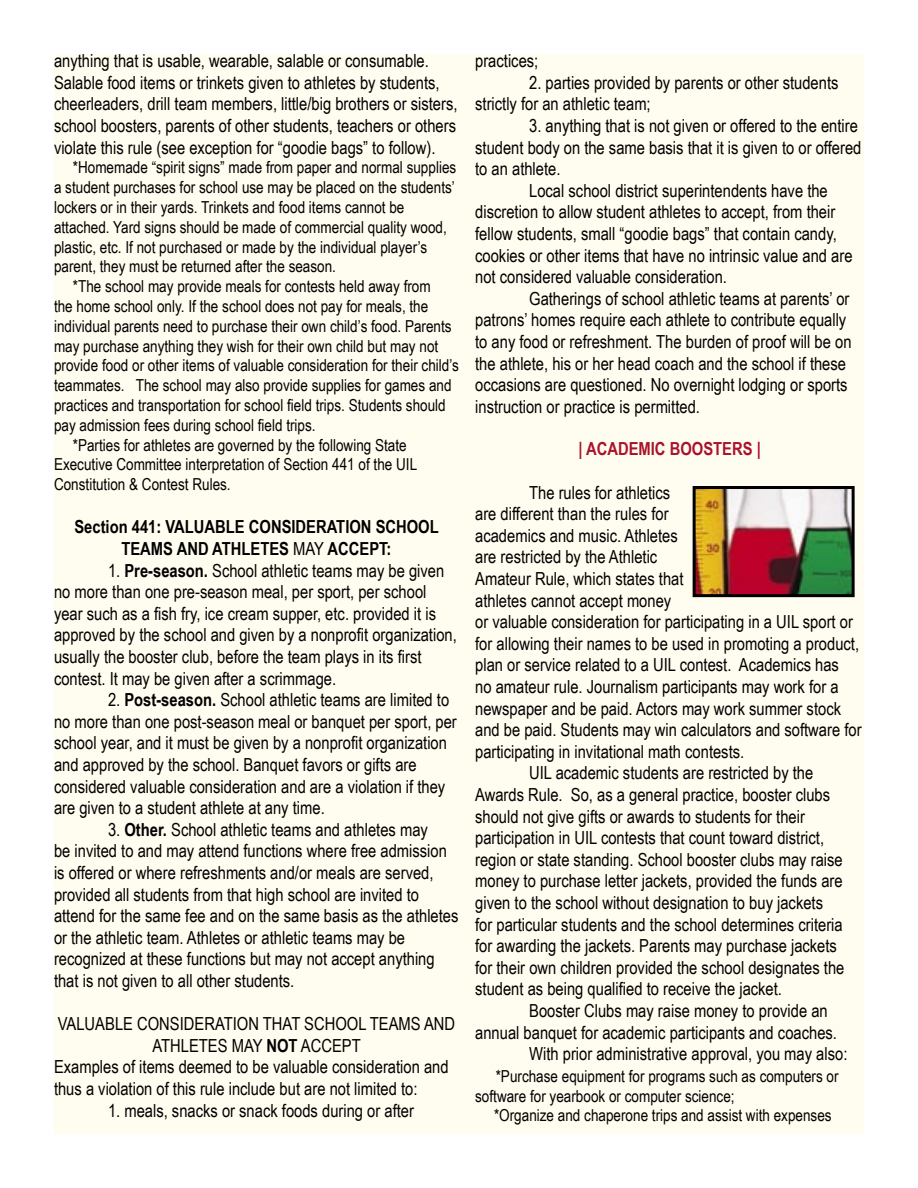
<style>
.page{position:relative;width:918px;height:1188px;background:#fff}
.page>*{position:absolute;margin:0;border:0;box-sizing:border-box;transform-origin:0 0}
.t1{font:18px/21.6px "Arial Narrow";color:#000}
.t2{font:700 18px/21.6px "Arial Narrow";color:#000;text-align:center}
.t3{font:700 18px "Arial Narrow";color:#a9122a}
.t4{font:16.5px/19.8px "Arial Narrow";color:#000}
.s1{font-weight:400}
.s2{font-weight:700}
</style>
<div class="page">
<div style="left:54px;top:54px;width:810px;height:1080px;background:#fffdef"></div>
<img style="left:697px;top:490px;width:154px;height:103px">
<div style="left:693px;top:486px;width:162px;height:111px;border:3px solid #000"></div>
<p class="t1" style="left:54px;top:50px;width:405px">anything that is usable, wearable, salable or consumable.<br>Salable food items or trinkets given to athletes by students, cheerleaders, drill team members, little/big brothers or sisters, school boosters, parents of other students, teachers or others violate this rule (see exception for “goodie bags” to follow).</p>
<p class="t4" style="left:54px;top:158px;width:404px;text-indent:19px">*Homemade “spirit signs” made from paper and normal supplies a student purchases for school use may be placed on the students’ lockers or in their yards. Trinkets and food items cannot be attached. Yard signs should be made of commercial quality wood, plastic, etc. If not purchased or made by the individual player’s parent, they must be returned after the season.</p>
<p class="t4" style="left:54px;top:276px;width:406px;text-indent:19px">*The school may provide meals for contests held away from<br>the home school only. If the school does not pay for meals, the individual parents need to purchase their own child’s food. Parents may purchase anything they wish for their own child but may not provide food or other items of valuable consideration for their child’s teammates. The school may also provide supplies for games and practices and transportation for school field trips. Students should pay admission fees during school field trips.</p>
<p class="t4" style="left:54px;top:435px;width:365px;text-indent:19px">*Parties for athletes are governed by the following State<br>Executive Committee interpretation of Section 441 of the UIL<br>Constitution &amp; Contest Rules.</p>
<p class="t2" style="left:74px;top:516px;width:366px">Section 441: VALUABLE CONSIDERATION SCHOOL<br>TEAMS AND ATHLETES <span class="s1">MAY</span> ACCEPT:</p>
<p class="t1" style="left:54px;top:559px;width:404px;text-indent:54px">1. <span class="s2">Pre-season.</span> School athletic teams may be given no more than one pre-season meal, per sport, per school year such as a fish fry, ice cream supper, etc. provided it is approved by the school and given by a nonprofit organization, usually the booster club, before the team plays in its first contest. It may be given after a scrimmage.</p>
<p class="t1" style="left:54px;top:689px;width:404px;text-indent:54px">2. <span class="s2">Post-season.</span> School athletic teams are limited to no more than one post-season meal or banquet per sport, per school year, and it must be given by a nonprofit organization and approved by the school. Banquet favors or gifts are considered valuable consideration and are a violation if they are given to a student athlete at any time.</p>
<p class="t1" style="left:54px;top:818px;width:406px;text-indent:54px">3. <span class="s2">Other.</span> School athletic teams and athletes may<br>be invited to and may attend functions where free admission is offered or where refreshments and/or meals are served, provided all students from that high school are invited to attend for the same fee and on the same basis as the athletes or the athletic team. Athletes or athletic teams may be recognized at these functions but may not accept anything that is not given to all other students.</p>
<p class="t1" style="left:58px;top:1013px;width:399px;text-align:center">VALUABLE CONSIDERATION THAT SCHOOL TEAMS AND<br>ATHLETES MAY <span class="s2">NOT</span> ACCEPT</p>
<p class="t1" style="left:54px;top:1056px;width:396px">Examples of items deemed to be valuable consideration and thus a violation of this rule include but are not limited to:</p>
<p class="t1" style="left:108px;top:1099px;width:308px">1. meals, snacks or snack foods during or after</p>
<p class="t1" style="left:475px;top:50px;width:65px">practices;</p>
<p class="t1" style="left:475px;top:71px;width:365px;text-indent:54px">2. parties provided by parents or other students strictly for an athletic team;</p>
<p class="t1" style="left:475px;top:115px;width:388px;text-indent:54px">3. anything that is not given or offered to the entire student body on the same basis that it is given to or offered to an athlete.</p>
<p class="t1" style="left:475px;top:179px;width:379px;text-indent:54px">Local school district superintendents have the discretion to allow student athletes to accept, from their fellow students, small “goodie bags” that contain candy, cookies or other items that have no intrinsic value and are not considered valuable consideration.</p>
<p class="t1" style="left:475px;top:287px;width:378px;text-indent:54px">Gatherings of school athletic teams at parents’ or patrons’ homes require each athlete to contribute equally to any food or refreshment. The burden of proof will be on the athlete, his or her head coach and the school if these occasions are questioned. No overnight lodging or sports instruction or practice is permitted.</p>
<p class="t3" style="left:578px;top:439px;width:184px">| ACADEMIC BOOSTERS |</p>
<p class="t1" style="left:475px;top:481px;width:388px;text-indent:54px">The rules for athletics<br>are different than the rules for<br>academics and music. Athletes<br>are restricted by the Athletic<br>Amateur Rule, which states that<br>athletes cannot accept money<br>or valuable consideration for participating in a UIL sport or for allowing their names to be used in promoting a product, plan or service related to a UIL contest. Academics has<br>no amateur rule. Journalism participants may work for a newspaper and be paid. Actors may work summer stock and be paid. Students may win calculators and software for participating in invitational math contests.</p>
<p class="t1" style="left:475px;top:762px;width:371px;text-indent:54px">UIL academic students are restricted by the Awards Rule. So, as a general practice, booster clubs should not give gifts or awards to students for their participation in UIL contests that count toward district, region or state standing. School booster clubs may raise money to purchase letter jackets, provided the funds are given to the school without designation to buy jackets for particular students and the school determines criteria for awarding the jackets. Parents may purchase jackets for their own children provided the school designates the student as being qualified to receive the jacket.</p>
<p class="t1" style="left:475px;top:1000px;width:363px;text-indent:54px">Booster Clubs may raise money to provide an annual banquet for academic participants and coaches.</p>
<p class="t1" style="left:529px;top:1043px;width:320px">With prior administrative approval, you may also:</p>
<p class="t4" style="left:475px;top:1066px;width:365px;text-indent:21px">*Purchase equipment for programs such as computers or software for yearbook or computer science;</p>
<p class="t4" style="left:494px;top:1106px;width:339px">*Organize and chaperone trips and assist with expenses</p>
</div>
